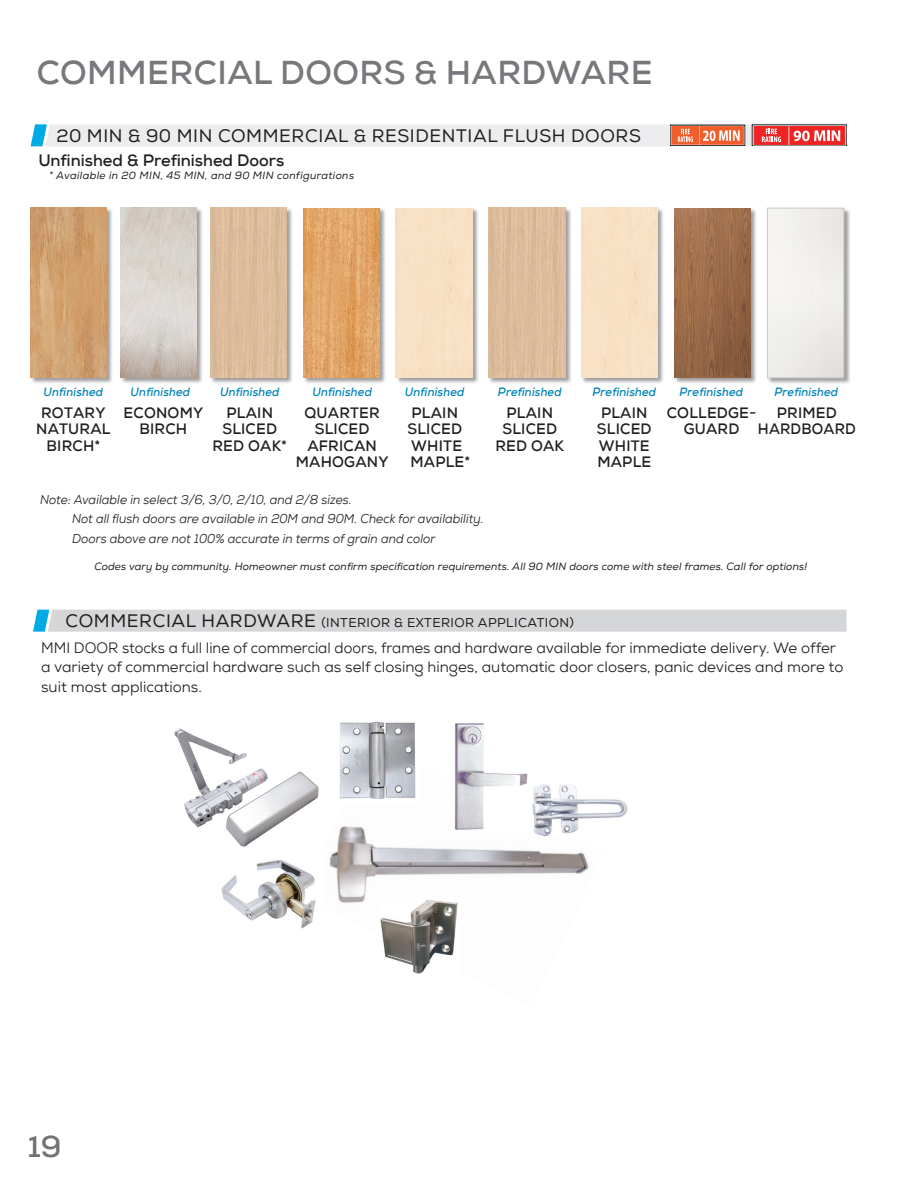
<style>
.page{position:relative;width:918px;height:1188px;background:#fff}
.page>*{position:absolute;margin:0;border:0;box-sizing:border-box;transform-origin:0 0}
.t1{font:700 33px "Nexa";letter-spacing:.015em;color:#76787b}
.t2{font:700 30px "Nexa";color:#717275}
.t3{font:18px "Nexa";letter-spacing:.035em;color:#231f20}
.t4{font:700 16.5px "Nexa";color:#231f20}
.t5{font:15px/19.5px "Nexa";color:#231f20;scale:.96 1}
.t6{font:700 15px/16.5px "Nexa";letter-spacing:.015em;color:#231f20;text-align:center}
.t7{font:italic 12.75px/19.5px "Nexa";color:#231f20;scale:.95 1}
.t8{font:12.75px "Nexa";letter-spacing:.035em;color:#231f20}
.t9{font:italic 700 12px "Nexa";letter-spacing:.01em;color:#0084b7;scale:.95 1}
.t10{font:italic 10.5px "Nexa";letter-spacing:.01em;color:#231f20}
.t11{font:italic 10.5px "Nexa";letter-spacing:.03em;color:#231f20}
.s1{font-size:18px}
</style>
<div class="page">
<img style="left:300px;top:771px;width:289px;height:132px">
<img style="left:174px;top:729px;width:94px;height:98px">
<img style="left:335px;top:721px;width:84px;height:81px">
<img style="left:452px;top:723px;width:76px;height:108px">
<img style="left:221px;top:858px;width:101px;height:71px">
<img style="left:378px;top:899px;width:82px;height:75px">
<img style="left:532px;top:784px;width:96px;height:52px">
<div style="left:33px;top:610px;width:814px;height:22px;background:#d5d6d8"></div>
<div style="left:30px;top:207px;width:84px;height:177px;background:#231f20;opacity:.44"></div>
<img style="left:30px;top:208px;width:77px;height:169px">
<div style="left:210px;top:207px;width:83px;height:177px;background:#231f20;opacity:.44"></div>
<img style="left:210px;top:208px;width:77px;height:169px">
<div style="left:303px;top:208px;width:83px;height:177px;background:#231f20;opacity:.44"></div>
<img style="left:303px;top:208px;width:77px;height:170px">
<div style="left:396px;top:208px;width:83px;height:177px;background:#231f20;opacity:.44"></div>
<div style="left:396px;top:208px;width:76px;height:170px;background:#f8e1c5"></div>
<div style="left:489px;top:207px;width:83px;height:177px;background:#231f20;opacity:.44"></div>
<img style="left:489px;top:208px;width:76px;height:169px">
<div style="left:581px;top:207px;width:84px;height:177px;background:#231f20;opacity:.44"></div>
<div style="left:581px;top:208px;width:77px;height:169px;background:#f8e1c5"></div>
<div style="left:674px;top:208px;width:84px;height:177px;background:#231f20;opacity:.44"></div>
<img style="left:674px;top:208px;width:77px;height:170px">
<div style="left:767px;top:208px;width:84px;height:177px;background:#231f20;opacity:.44"></div>
<img style="left:769px;top:210px;width:73px;height:166px">
<div style="left:767px;top:208px;width:77px;height:170px;border:1px solid #c7c8ca"></div>
<svg style="left:31px;top:124px;width:816px;height:22px;background:#e6d2d1"></svg>
<div style="left:120px;top:207px;width:84px;height:177px;background:#231f20;opacity:.44"></div>
<img style="left:120px;top:208px;width:77px;height:169px">
<p class="t1" style="left:37px;top:51px;width:617px">COMMERCIAL DOORS &amp; HARDWARE</p>
<p class="t3" style="left:57px;top:125px;width:586px">20 MIN &amp; 90 MIN COMMERCIAL &amp; RESIDENTIAL FLUSH DOORS</p>
<p class="t4" style="left:38px;top:149px;width:248px">Unfinished &amp; Prefinished Doors</p>
<p class="t11" style="left:49px;top:169px;width:307px">* Available in 20 MIN, 45 MIN, and 90 MIN configurations</p>
<p class="t9" style="left:44px;top:384px;width:64px">Unfinished</p>
<p class="t9" style="left:220px;top:384px;width:64px">Unfinished</p>
<p class="t9" style="left:131px;top:384px;width:64px">Unfinished</p>
<p class="t6" style="left:124px;top:404px;width:81px">ECONOMY<br>BIRCH</p>
<p class="t6" style="left:36px;top:404px;width:76px">ROTARY<br>NATURAL<br>BIRCH*</p>
<p class="t6" style="left:213px;top:404px;width:76px">PLAIN<br>SLICED<br>RED OAK*</p>
<p class="t9" style="left:312px;top:384px;width:64px">Unfinished</p>
<p class="t9" style="left:405px;top:384px;width:64px">Unfinished</p>
<p class="t6" style="left:296px;top:404px;width:94px">QUARTER<br>SLICED<br>AFRICAN<br>MAHOGANY</p>
<p class="t6" style="left:408px;top:404px;width:64px;text-align:left">PLAIN<br>SLICED<br>WHITE<br>MAPLE*</p>
<p class="t7" style="left:72px;top:489px;width:435px;text-indent:-32px">Note: Available in select 3/6, 3/0, 2/10, and 2/8 sizes.<br>Not all flush doors are available in 20M and 90M. Check for availability.</p>
<p class="t7" style="left:72px;top:529px;width:384px">Doors above are not 100% accurate in terms of grain and color</p>
<p class="t9" style="left:498px;top:384px;width:69px">Prefinished</p>
<p class="t6" style="left:495px;top:404px;width:70px">PLAIN<br>SLICED<br>RED OAK</p>
<p class="t9" style="left:592px;top:384px;width:69px">Prefinished</p>
<p class="t6" style="left:597px;top:404px;width:56px;text-align:left">PLAIN<br>SLICED<br>WHITE<br>MAPLE</p>
<p class="t9" style="left:679px;top:384px;width:69px">Prefinished</p>
<p class="t9" style="left:774px;top:384px;width:69px">Prefinished</p>
<p class="t6" style="left:667px;top:404px;width:91px">COLLEDGE-<br>GUARD</p>
<p class="t6" style="left:758px;top:404px;width:100px">PRIMED<br>HARDBOARD</p>
<p class="t10" style="left:94px;top:560px;width:714px">Codes vary by community. Homeowner must confirm specification requirements. All 90 MIN doors come with steel frames. Call for options!</p>
<p class="t8" style="left:66px;top:615px;width:510px"><span class="s1">COMMERCIAL HARDWARE</span> (INTERIOR &amp; EXTERIOR APPLICATION)</p>
<p class="t5" style="left:41px;top:638px;width:837px">MMI DOOR stocks a full line of commercial doors, frames and hardware available for immediate delivery. We offer a variety of commercial hardware such as self closing hinges, automatic door closers, panic devices and more to suit most applications.</p>
<h2 class="t2" style="left:28px;top:1128px;width:35px">19</h2>
</div>
